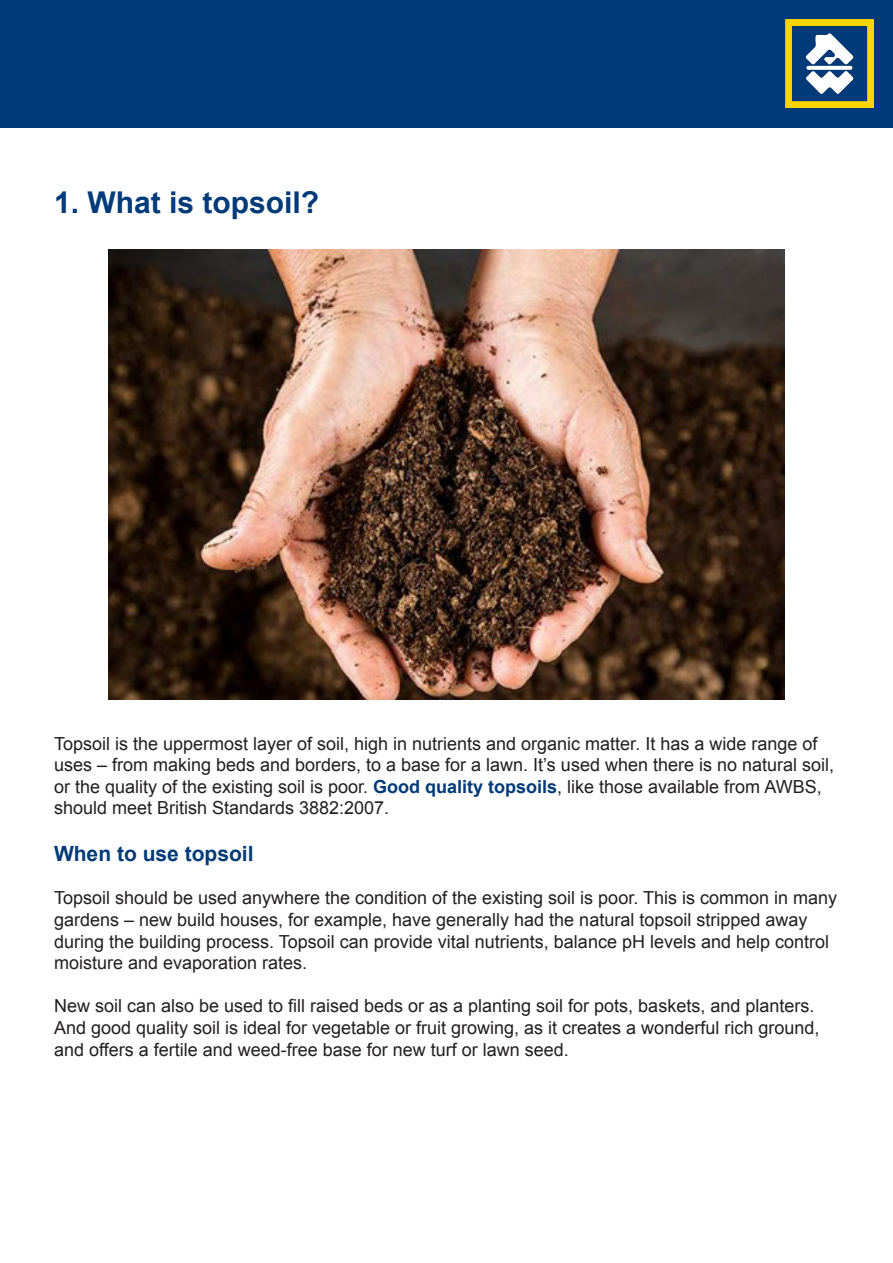
<style>
.page{position:relative;width:893px;height:1263px;background:#fff}
.page>*{position:absolute;margin:0;border:0;box-sizing:border-box;transform-origin:0 0}
.t1{font:700 30px "Arial";color:#003a78}
.t2{font:700 21px "Arial";color:#003a78}
.t3{font:18px/21.6px "Arial";color:#231f20}
.s1{font-weight:700;color:#003a78}
</style>
<div class="page">
<div style="left:0;top:0;width:893px;height:128px;background:#003a78"></div>
<img style="left:785px;top:20px;width:89px;height:88px">
<img style="left:108px;top:250px;width:677px;height:450px">
<p class="t1" style="left:54px;top:183px;width:267px">1. What is topsoil?</p>
<p class="t3" style="left:54px;top:733px;width:782px">Topsoil is the uppermost layer of soil, high in nutrients and organic matter. It has a wide range of uses – from making beds and borders, to a base for a lawn. It’s used when there is no natural soil, or the quality of the existing soil is poor. <span class="s1">Good quality topsoils</span>, like those available from AWBS, should meet British Standards 3882:2007.</p>
<p class="t2" style="left:54px;top:840px;width:201px">When to use topsoil</p>
<p class="t3" style="left:54px;top:887px;width:785px">Topsoil should be used anywhere the condition of the existing soil is poor. This is common in many gardens – new build houses, for example, have generally had the natural topsoil stripped away during the building process. Topsoil can provide vital nutrients, balance pH levels and help control moisture and evaporation rates.</p>
<p class="t3" style="left:54px;top:995px;width:767px">New soil can also be used to fill raised beds or as a planting soil for pots, baskets, and planters.<br>And good quality soil is ideal for vegetable or fruit growing, as it creates a wonderful rich ground, and offers a fertile and weed-free base for new turf or lawn seed.</p>
</div>
